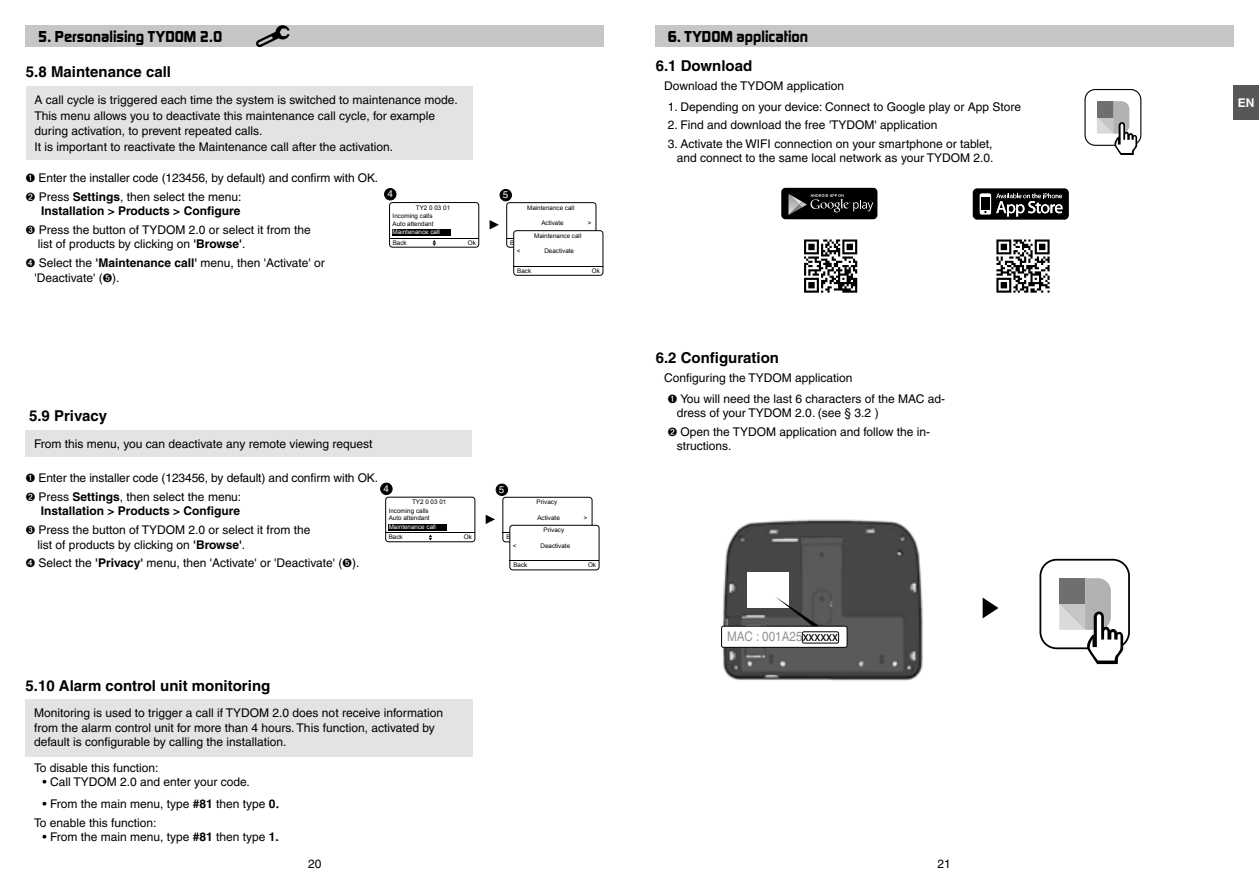
<style>
.page{position:relative;width:1259px;height:893px;background:#fff}
.page>*{position:absolute;margin:0;border:0;box-sizing:border-box;transform-origin:0 0}
.t1{font:700 16.5px "Digital Sans EF";color:#000}
.t2{font:700 15px "Helvetica";color:#000}
.t3{font:13.2px "Helvetica";color:#949494;scale:.89 1}
.t4{font:12px/14.4px "Helvetica";color:#000}
.t5{font:700 12px "Helvetica";color:#000}
.t6{font:700 12px "Helvetica";color:#fff}
.t7{font:7.95px "Helvetica";color:#949494;scale:.89 1}
.t8{font:6.3px/7.6px "Arial";color:#000}
.t9{font:6.3px "Arial";color:#fff}
.s1{font-weight:700}
.s2{font-family:"Minion Pro";font-size:18px}
.s3{color:#000}
</style>
<div class="page">
<div style="left:1233px;top:85px;width:26px;height:34px;background:#575756"></div>
<div style="left:26px;top:26px;width:578px;height:21px;background:#c6c6c6"></div>
<svg style="left:255px;top:25px;width:34px;height:22px"></svg>
<div style="left:26px;top:699px;width:446px;height:58px;background:#e3e3e3"></div>
<div style="left:655px;top:26px;width:578px;height:21px;background:#c6c6c6"></div>
<div style="left:781px;top:188px;width:96px;height:31px;background:#000;border-radius:4px"></div>
<svg style="left:788px;top:194px;width:85px;height:21px"></svg>
<svg style="left:972px;top:188px;width:97px;height:32px;background:#3a3a3a"></svg>
<svg style="left:804px;top:239px;width:53px;height:54px"></svg>
<svg style="left:996px;top:239px;width:53px;height:54px"></svg>
<div style="left:26px;top:86px;width:446px;height:74px;background:#e3e3e3"></div>
<svg style="left:489px;top:220px;width:10px;height:9px"></svg>
<div style="left:384px;top:188px;width:12px;height:12px;background:#000;border-radius:50%"></div>
<div style="left:384px;top:188px;width:12px;height:12px;border:1px solid #000;border-radius:50%"></div>
<div style="left:500px;top:189px;width:11px;height:12px;background:#000;border-radius:50%"></div>
<div style="left:500px;top:189px;width:11px;height:12px;border:1px solid #000;border-radius:50%"></div>
<div style="left:389px;top:202px;width:90px;height:46px;background:#fff;border:1px solid #000;border-radius:3px"></div>
<hr style="left:389px;top:238px;width:90px;height:1px;background:#000">
<svg style="left:432px;top:240px;width:4px;height:6px"></svg>
<div style="left:392px;top:229px;width:58px;height:7px;background:#000"></div>
<div style="left:506px;top:202px;width:90px;height:46px;background:#fff;border:1px solid #000;border-radius:3px"></div>
<hr style="left:507px;top:238px;width:89px;height:1px;background:#000">
<div style="left:513px;top:230px;width:90px;height:46px;background:#fff;border:1px solid #000;border-radius:3px"></div>
<hr style="left:514px;top:266px;width:89px;height:1px;background:#000">
<div style="left:26px;top:430px;width:446px;height:26px;background:#e3e3e3"></div>
<svg style="left:486px;top:515px;width:9px;height:9px"></svg>
<div style="left:381px;top:483px;width:11px;height:12px;background:#000;border-radius:50%"></div>
<div style="left:380px;top:483px;width:12px;height:12px;border:1px solid #000;border-radius:50%"></div>
<div style="left:496px;top:484px;width:11px;height:11px;background:#000;border-radius:50%"></div>
<div style="left:496px;top:484px;width:12px;height:12px;border:1px solid #000;border-radius:50%"></div>
<div style="left:385px;top:497px;width:90px;height:45px;background:#fff;border:1px solid #000;border-radius:3px"></div>
<hr style="left:386px;top:532px;width:89px;height:1px;background:#000">
<svg style="left:429px;top:535px;width:3px;height:5px"></svg>
<div style="left:388px;top:524px;width:59px;height:6px;background:#000"></div>
<div style="left:502px;top:497px;width:90px;height:45px;background:#fff;border:1px solid #000;border-radius:3px"></div>
<hr style="left:503px;top:532px;width:89px;height:1px;background:#000">
<div style="left:509px;top:525px;width:90px;height:45px;background:#fff;border:1px solid #000;border-radius:3px"></div>
<hr style="left:510px;top:561px;width:89px;height:1px;background:#000">
<div style="left:1084px;top:89px;width:57px;height:57px;background:#fff;border:1px solid #000;border-radius:10px"></div>
<svg style="left:1097px;top:101px;width:40px;height:53px"></svg>
<svg style="left:982px;top:598px;width:16px;height:20px"></svg>
<img style="left:721px;top:519px;width:202px;height:162px">
<div style="left:747px;top:572px;width:41px;height:35px;background:#fff"></div>
<svg style="left:775px;top:597px;width:51px;height:29px"></svg>
<div style="left:721px;top:626px;width:126px;height:21px;background:#fff;border-radius:2px"></div>
<div style="left:721px;top:626px;width:126px;height:22px;border:1px solid #000;border-radius:2px"></div>
<div style="left:802px;top:631px;width:37px;height:12px;border:1px solid #000;border-radius:2px"></div>
<div style="left:1039px;top:559px;width:91px;height:90px;background:#fff;border:2px solid #000;border-radius:16px"></div>
<svg style="left:1059px;top:578px;width:64px;height:86px"></svg>
<h1 class="t1" style="left:38px;top:27px;width:186px">5. Personalising TYDOM 2.0</h1>
<p class="t2" style="left:26px;top:63px;width:147px">5.8 Maintenance call</p>
<p class="t4" style="left:34px;top:91px;width:425px;line-height:16.5px">A call cycle is triggered each time the system is switched to maintenance mode.<br>This menu allows you to deactivate this maintenance call cycle, for example</p>
<p class="t4" style="left:34px;top:122px;width:360px;line-height:16.5px">during activation, to prevent repeated calls.<br>It is important to reactivate the Maintenance call after the activation.</p>
<p class="t4" style="left:39px;top:169px;width:341px;line-height:18.6px">Enter the installer code (123456, by default) and confirm with OK.<br>Press <span class="s1">Settings</span>, then select the menu:</p>
<p class="t5" style="left:41px;top:204px;width:201px">Installation &gt; Products &gt; Configure</p>
<p class="t4" style="left:38px;top:223px;width:274px">Press the button of TYDOM 2.0 or select it from the list of products by clicking on <span class="s1">'Browse'</span>.</p>
<p class="t4" style="left:34px;top:256px;width:292px;text-indent:4px">Select the <span class="s1">'Maintenance call'</span> menu, then 'Activate' or 'Deactivate' ( ).</p>
<p class="t8" style="left:416px;top:204px;width:36px">TY2 0 03 01</p>
<p class="t8" style="left:392px;top:212px;width:42px">Incoming calls<br>Auto attendant</p>
<p class="t9" style="left:392px;top:228px;width:49px">Maintenance call</p>
<p class="t8" style="left:393px;top:239px;width:15px">Back</p>
<p class="t8" style="left:468px;top:239px;width:10px">Ok</p>
<p class="t8" style="left:527px;top:204px;width:49px">Maintenance call</p>
<p class="t8" style="left:541px;top:219px;width:24px">Activate</p>
<p class="t8" style="left:588px;top:219px;width:5px">&gt;</p>
<p class="t8" style="left:534px;top:232px;width:49px">Maintenance call</p>
<p class="t8" style="left:517px;top:247px;width:5px">&lt;</p>
<p class="t8" style="left:544px;top:247px;width:31px">Deactivate</p>
<p class="t8" style="left:517px;top:267px;width:15px">Back</p>
<p class="t8" style="left:592px;top:267px;width:10px">Ok</p>
<p class="t2" style="left:29px;top:407px;width:79px">5.9 Privacy</p>
<p class="t4" style="left:34px;top:436px;width:340px">From this menu, you can deactivate any remote viewing request</p>
<p class="t4" style="left:39px;top:469px;width:341px;line-height:18.6px">Enter the installer code (123456, by default) and confirm with OK.<br>Press <span class="s1">Settings</span>, then select the menu:</p>
<p class="t5" style="left:41px;top:504px;width:201px">Installation &gt; Products &gt; Configure</p>
<p class="t4" style="left:38px;top:523px;width:274px">Press the button of TYDOM 2.0 or select it from the list of products by clicking on <span class="s1">'Browse'</span>.</p>
<p class="t4" style="left:39px;top:556px;width:322px">Select the <span class="s1">'Privacy'</span> menu, then 'Activate' or 'Deactivate' ( ).</p>
<p class="t8" style="left:412px;top:498px;width:36px">TY2 0 03 01</p>
<p class="t8" style="left:389px;top:507px;width:42px">Incoming calls<br>Auto attendant</p>
<p class="t9" style="left:389px;top:522px;width:49px">Maintenance call</p>
<p class="t8" style="left:389px;top:533px;width:15px">Back</p>
<p class="t8" style="left:464px;top:533px;width:10px">Ok</p>
<p class="t8" style="left:536px;top:498px;width:22px">Privacy</p>
<p class="t8" style="left:537px;top:514px;width:24px">Activate</p>
<p class="t8" style="left:584px;top:514px;width:5px">&gt;</p>
<p class="t8" style="left:543px;top:526px;width:22px">Privacy</p>
<p class="t8" style="left:513px;top:542px;width:5px">&lt;</p>
<p class="t8" style="left:540px;top:542px;width:31px">Deactivate</p>
<p class="t8" style="left:513px;top:561px;width:15px">Back</p>
<p class="t8" style="left:588px;top:561px;width:10px">Ok</p>
<p class="t2" style="left:26px;top:677px;width:246px">5.10 Alarm control unit monitoring</p>
<p class="t4" style="left:34px;top:706px;width:410px">Monitoring is used to trigger a call if TYDOM 2.0 does not receive information from the alarm control unit for more than 4 hours. This function, activated by default is configurable by calling the installation.</p>
<p class="t4" style="left:34px;top:760px;width:126px">To disable this function:</p>
<p class="t4" style="left:43px;top:775px;width:209px">• Call TYDOM 2.0 and enter your code.</p>
<p class="t4" style="left:34px;top:794px;width:247px;line-height:18.6px;text-indent:9px">• From the main menu, type <span class="s1">#81</span> then type <span class="s1">0</span><span class="s2">.<br></span>To enable this function:</p>
<p class="t4" style="left:43px;top:829px;width:238px">• From the main menu, type <span class="s1">#81</span> then type <span class="s1">1.</span></p>
<h1 class="t1" style="left:668px;top:27px;width:142px">6. TYDOM application</h1>
<p class="t2" style="left:656px;top:57px;width:98px">6.1 Download</p>
<p class="t4" style="left:664px;top:78px;width:181px">Download the TYDOM application</p>
<p class="t4" style="left:668px;top:99px;width:355px">1. Depending on your device: Connect to Google play or App Store</p>
<p class="t4" style="left:668px;top:118px;width:271px">2. Find and download the free 'TYDOM' application</p>
<p class="t4" style="left:668px;top:136px;width:327px;text-align:right">3. Activate the WIFI connection on your smartphone or tablet, and connect to the same local network as your TYDOM 2.0.</p>
<p class="t2" style="left:656px;top:349px;width:125px">6.2 Configuration</p>
<p class="t4" style="left:680px;top:367px;width:266px;line-height:20.9px;text-indent:-16px">Configuring the TYDOM application<br>You will need the last 6 characters of the MAC ad-</p>
<p class="t4" style="left:680px;top:403px;width:251px;line-height:18.6px;text-indent:-4px">dress of your TYDOM 2.0. (see § 3.2 )<br>Open the TYDOM application and follow the in-</p>
<p class="t4" style="left:677px;top:439px;width:56px">structions.</p>
<p class="t3" style="left:727px;top:629px;width:126px">MAC : 001A25<span class="s3">xxxxxx</span></p>
<p class="t7" style="left:739px;top:631px;width:99px">MAC : 001A25FFFF<span class="s3">123456</span></p>
<p class="t4" style="left:308px;top:857px;width:15px">20</p>
<p class="t4" style="left:937px;top:857px;width:15px">21</p>
<p class="t6" style="left:1237px;top:95px;width:18px">EN</p>
</div>
